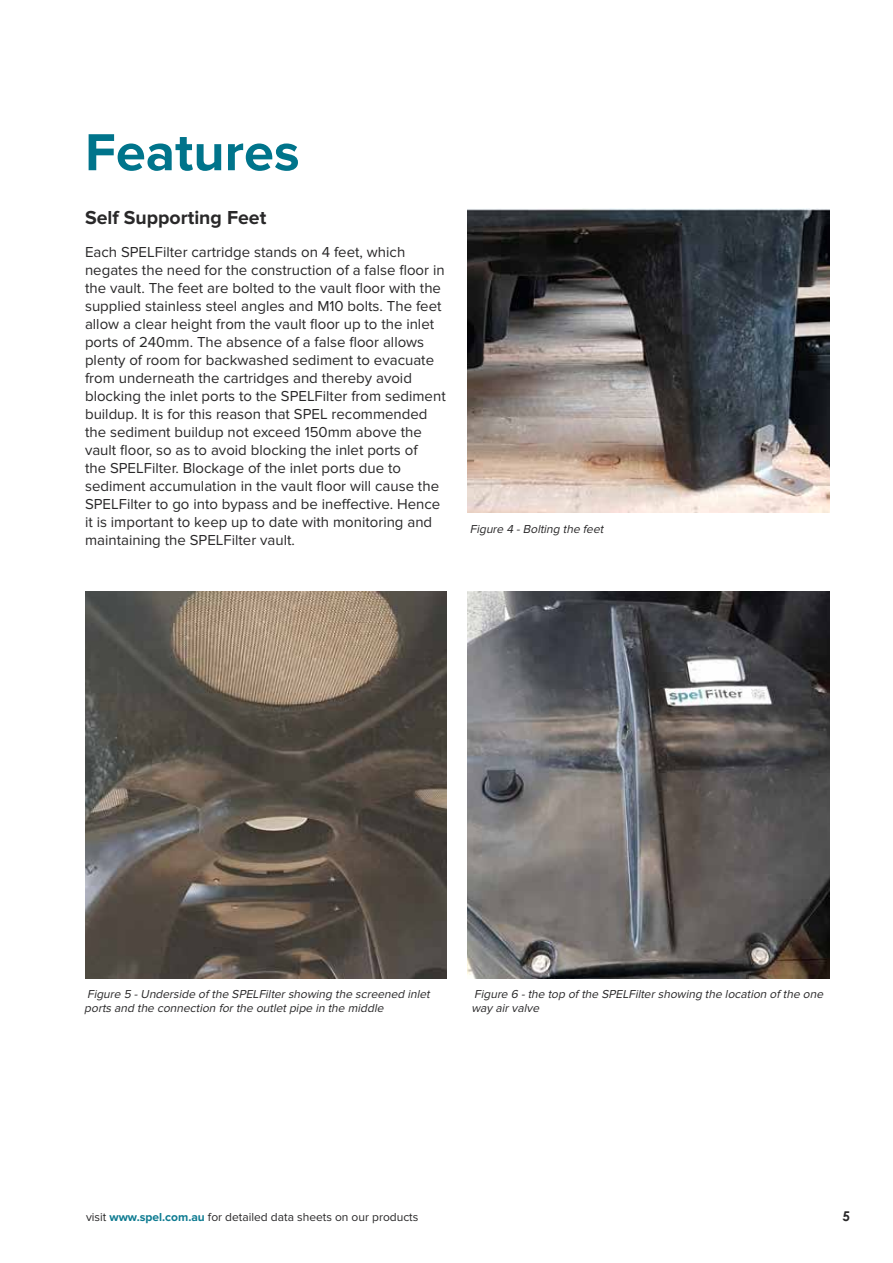
<style>
.page{position:relative;width:893px;height:1263px;background:#fff}
.page>*{position:absolute;margin:0;border:0;box-sizing:border-box;transform-origin:0 0}
.t1{font:700 54px "Proxima Nova";color:#00748b}
.t2{font:700 19.5px "Proxima Nova";color:#292829}
.t3{font:15px/18px "Proxima Nova";color:#292829}
.t4{font:700 13.5px "Century Gothic";color:#292829}
.t5{font:italic 12px/14.4px "Proxima Nova";color:#292829}
.t6{font:12px "Proxima Nova";color:#292829}
.s1{font-weight:700;color:#0d7b91}
</style>
<div class="page">
<img style="left:468px;top:208px;width:361px;height:304px">
<img style="left:85px;top:591px;width:361px;height:387px">
<img style="left:468px;top:591px;width:361px;height:387px">
<h1 class="t1" style="left:85px;top:121px;width:216px">Features</h1>
<h2 class="t2" style="left:85px;top:207px;width:183px">Self Supporting Feet</h2>
<p class="t3" style="left:85px;top:244px;width:362px">Each SPELFilter cartridge stands on 4 feet, which negates the need for the construction of a false floor in the vault. The feet are bolted to the vault floor with the supplied stainless steel angles and M10 bolts. The feet allow a clear height from the vault floor up to the inlet ports of 240mm. The absence of a false floor allows plenty of room for backwashed sediment to evacuate from underneath the cartridges and thereby avoid blocking the inlet ports to the SPELFilter from sediment buildup. It is for this reason that SPEL recommended the sediment buildup not exceed 150mm above the vault floor, so as to avoid blocking the inlet ports of<br>the SPELFilter. Blockage of the inlet ports due to sediment accumulation in the vault floor will cause the SPELFilter to go into bypass and be ineffective. Hence it is important to keep up to date with monitoring and maintaining the SPELFilter vault.</p>
<p class="t5" style="left:470px;top:521px;width:138px">Figure 4 -Bolting the feet</p>
<p class="t5" style="left:84px;top:987px;width:350px">Figure 5 -Underside of the SPELFiltershowing the screened inlet ports and the connection forthe outletpipe in the middle</p>
<p class="t5" style="left:471px;top:987px;width:356px">Figure 6 -the top of the SPELFiltershowing the location of the one way airvalve</p>
<p class="t6" style="left:86px;top:1210px;width:334px">visit <span class="s1">www.spel.com.au</span> for detailed data sheets on our products</p>
<p class="t4" style="left:842px;top:1206px;width:9px">5</p>
</div>
